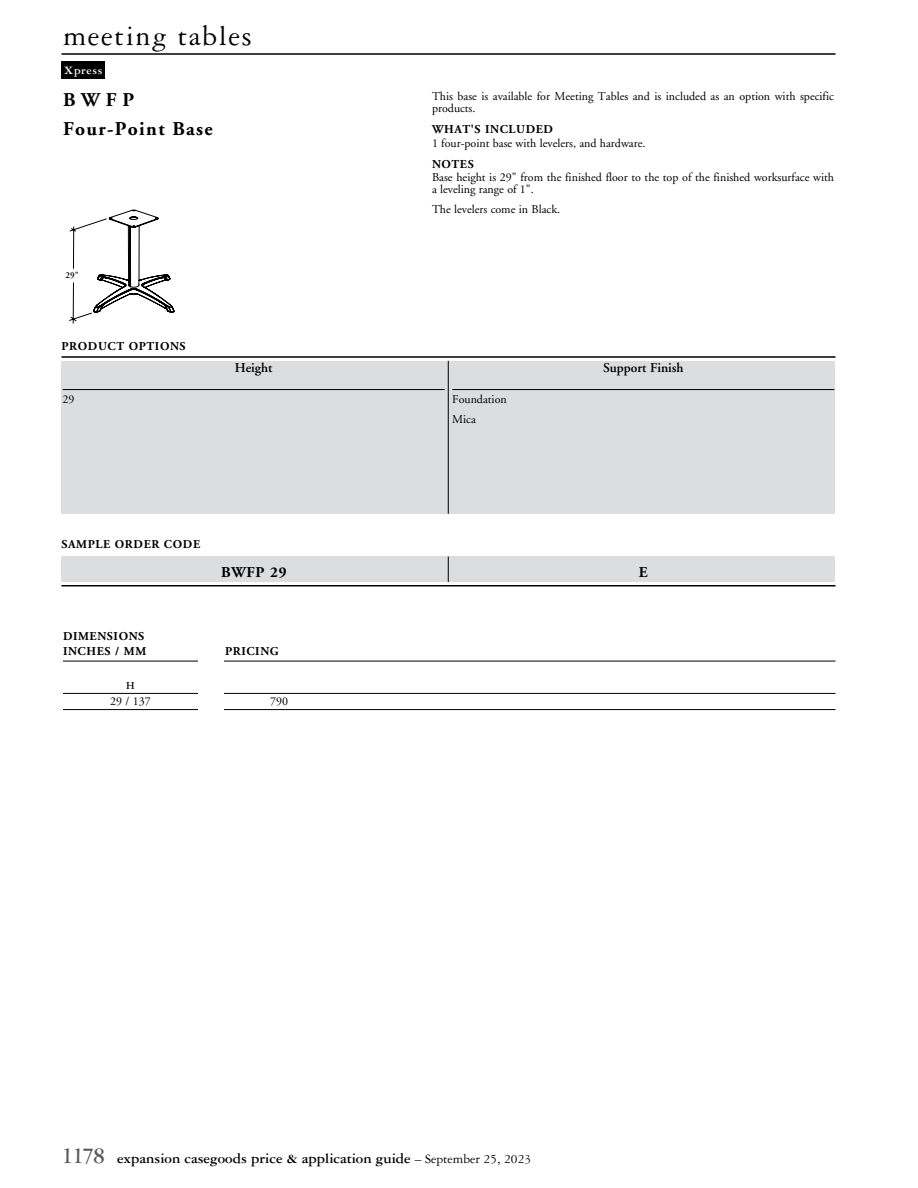
<style>
.page{position:relative;width:918px;height:1188px;background:#fff}
.page>*{position:absolute;margin:0;border:0;box-sizing:border-box;transform-origin:0 0}
.t1{font:30px "Garamond Three";letter-spacing:.05em;color:#000}
.t2{font:700 19.5px/29.4px "Adobe Garamond";letter-spacing:.07em;color:#000}
.t3{font:700 15px "Garamond Three";color:#000}
.t4{font:700 15px "Adobe Garamond";letter-spacing:.05em;color:#000}
.t5{font:600 13.5px "Adobe Garamond";color:#000}
.t6{font:12px/12px "Adobe Garamond";color:#000}
.t7{font:700 12px/15px "Adobe Garamond";letter-spacing:.05em;color:#000}
.t8{font:700 12px "Garamond Three";letter-spacing:.05em;color:#fff}
.t9{font:600 10.5px "Adobe Garamond";color:#000}
.t10{font:600 9px "Adobe Garamond";color:#000}
.s1{font-size:24px;color:#58595b}
.s2{font-weight:400;font-size:13.5px}
</style>
<div class="page">
<hr style="left:62px;top:53px;width:774px;height:2px;background:#000">
<div style="left:62px;top:361px;width:774px;height:153px;background:#dcddde"></div>
<hr style="left:63px;top:389px;width:382px;height:1px;background:#000">
<hr style="left:452px;top:389px;width:382px;height:1px;background:#000">
<hr style="left:62px;top:356px;width:774px;height:2px;background:#000">
<hr style="left:448px;top:361px;width:1px;height:153px;background:#000">
<hr style="left:62px;top:585px;width:774px;height:1px;background:#000">
<div style="left:62px;top:556px;width:774px;height:26px;background:#dcddde"></div>
<svg style="left:448px;top:556px;width:1px;height:26px"></svg>
<div style="left:62px;top:62px;width:43px;height:17px;background:#000"></div>
<svg style="left:69px;top:209px;width:106px;height:114px"></svg>
<hr style="left:63px;top:661px;width:773px;height:1px;background:#000">
<hr style="left:63px;top:693px;width:773px;height:1px;background:#000">
<hr style="left:63px;top:709px;width:773px;height:1px;background:#000">
<div style="left:198px;top:630px;width:26px;height:450px;background:#fff"></div>
<h1 class="t1" style="left:63px;top:20px;width:190px">meeting tables</h1>
<p class="t8" style="left:64px;top:64px;width:40px">Xpress</p>
<h2 class="t2" style="left:63px;top:85px;width:151px">BWFP<br>Four-Point Base</h2>
<p class="t10" style="left:66px;top:270px;width:15px">29"</p>
<p class="t7" style="left:62px;top:339px;width:126px">PRODUCT OPTIONS</p>
<p class="t6" style="left:63px;top:394px;width:13px">29</p>
<p class="t5" style="left:235px;top:360px;width:39px">Height</p>
<p class="t6" style="left:432px;top:91px;width:403px">This base is available for Meeting Tables and is included as an option with specific products.</p>
<p class="t7" style="left:432px;top:122px;width:123px">WHAT'S INCLUDED</p>
<p class="t6" style="left:432px;top:137px;width:213px">1 four-point base with levelers, and hardware.</p>
<p class="t7" style="left:432px;top:157px;width:43px">NOTES</p>
<p class="t6" style="left:432px;top:172px;width:403px">Base height is 29" from the finished floor to the top of the finished worksurface with a leveling range of 1".</p>
<p class="t6" style="left:432px;top:203px;width:128px">The levelers come in Black.</p>
<p class="t6" style="left:452px;top:390px;width:56px;line-height:19.5px">Foundation<br>Mica</p>
<p class="t5" style="left:603px;top:360px;width:82px">Support Finish</p>
<p class="t7" style="left:62px;top:537px;width:140px">SAMPLE ORDER CODE</p>
<p class="t4" style="left:221px;top:564px;width:67px">BWFP 29</p>
<p class="t4" style="left:639px;top:564px;width:10px">E</p>
<p class="t7" style="left:63px;top:629px;width:85px">DIMENSIONS<br>INCHES / MM</p>
<p class="t7" style="left:225px;top:644px;width:55px">PRICING</p>
<p class="t9" style="left:126px;top:680px;width:10px">H</p>
<p class="t6" style="left:110px;top:696px;width:42px">29 / 137</p>
<p class="t6" style="left:270px;top:696px;width:19px">790</p>
<p class="t3" style="left:62px;top:1150px;width:471px"><span class="s1">1178</span> expansion casegoods price &amp; application guide <span class="s2">– September 25, 2023</span></p>
</div>
